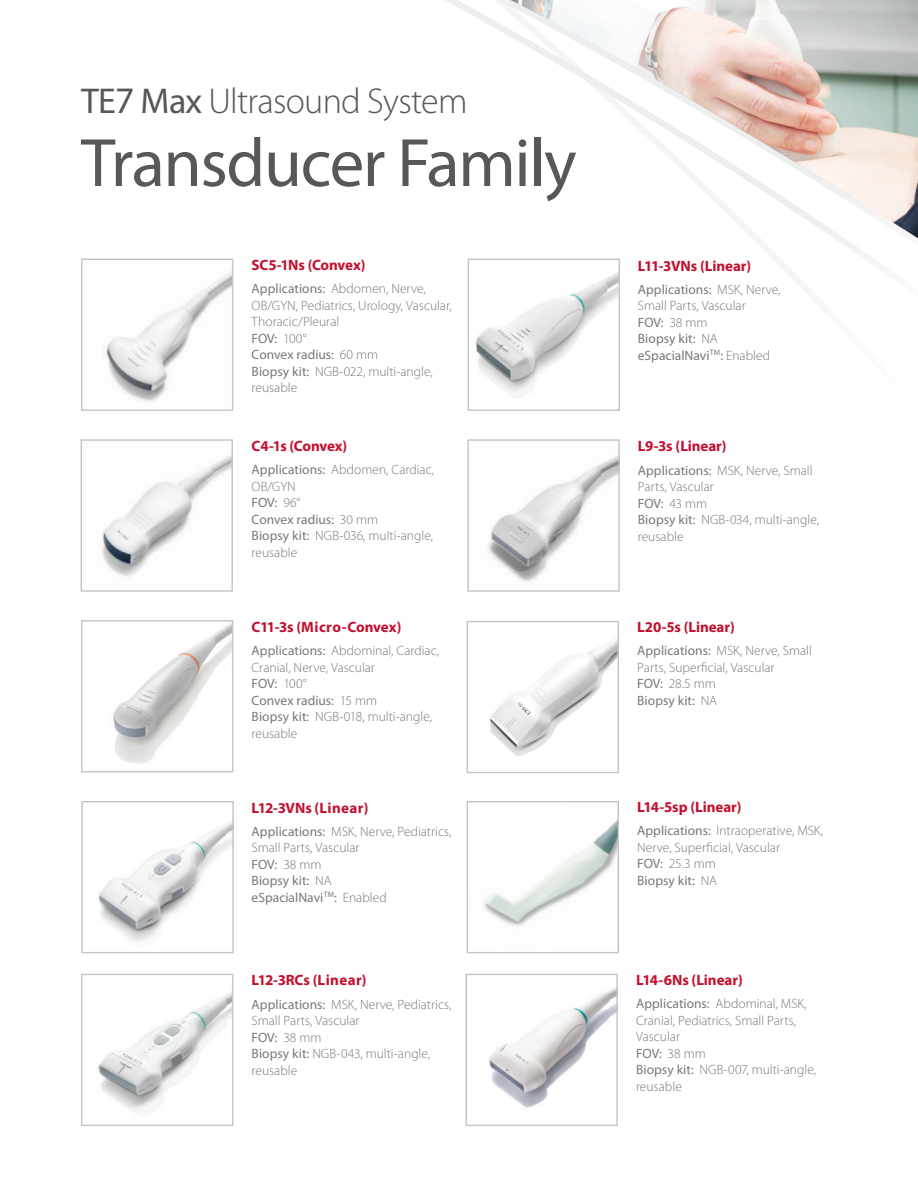
<style>
.page{position:relative;width:918px;height:1188px;background:#fff}
.page>*{position:absolute;margin:0;border:0;box-sizing:border-box;transform-origin:0 0}
.t1{font:69px "Myriad Pro";letter-spacing:-.02em;color:#57585a}
.t2{font:300 36px "Myriad Pro";letter-spacing:-.02em;color:#57585a}
.t3{font:700 15px "Myriad Pro";letter-spacing:-.005em;color:#c3102e}
.t4{font:300 13.5px/16.5px "Myriad Pro";color:#76787b}
.s1{font-weight:400}
.s2{font-weight:400;font-size:37.5px}
</style>
<div class="page">
<svg style="left:222px;top:0;width:696px;height:355px"></svg>
<img style="left:98px;top:992px;width:133px;height:123px">
<div style="left:81px;top:974px;width:152px;height:152px;border:1px solid #c1c6ca"></div>
<img style="left:489px;top:987px;width:127px;height:121px">
<div style="left:465px;top:974px;width:153px;height:152px;border:1px solid #c1c6ca"></div>
<img style="left:98px;top:821px;width:134px;height:121px">
<div style="left:81px;top:801px;width:153px;height:152px;border:1px solid #c1c6ca"></div>
<img style="left:483px;top:820px;width:134px;height:106px">
<div style="left:467px;top:801px;width:152px;height:152px;border:1px solid #c1c6ca"></div>
<img style="left:113px;top:623px;width:118px;height:141px">
<div style="left:81px;top:620px;width:152px;height:152px;border:1px solid #c1c6ca"></div>
<img style="left:490px;top:637px;width:127px;height:119px">
<div style="left:467px;top:621px;width:152px;height:152px;border:1px solid #c1c6ca"></div>
<img style="left:106px;top:261px;width:125px;height:141px">
<div style="left:81px;top:259px;width:152px;height:152px;border:1px solid #c1c6ca"></div>
<img style="left:470px;top:261px;width:148px;height:137px">
<div style="left:468px;top:259px;width:152px;height:152px;border:1px solid #c1c6ca"></div>
<img style="left:102px;top:455px;width:129px;height:122px">
<div style="left:81px;top:439px;width:152px;height:153px;border:1px solid #c1c6ca"></div>
<img style="left:488px;top:456px;width:130px;height:126px">
<div style="left:467px;top:439px;width:153px;height:153px;border:1px solid #c1c6ca"></div>
<h2 class="t2" style="left:81px;top:87px;width:388px"><span class="s1">TE</span><span class="s2">7</span> <span class="s1">Max</span> Ultrasound System</h2>
<h1 class="t1" style="left:81px;top:136px;width:497px">Transducer Family</h1>
<p class="t3" style="left:252px;top:259px;width:115px">SC5-1Ns (Convex)</p>
<p class="t4" style="left:252px;top:281px;width:202px"><span class="s1">Applications:</span> Abdomen, Nerve,<br>OB/GYN, Pediatrics, Urology, Vascular,<br>Thoracic/Pleural<br><span class="s1">FOV:</span> 100°<br><span class="s1">Convex radius:</span> 60 mm<br><span class="s1">Biopsy kit:</span> NGB-022, multi-angle, reusable</p>
<p class="t3" style="left:252px;top:440px;width:97px">C4-1s (Convex)</p>
<p class="t4" style="left:252px;top:462px;width:184px"><span class="s1">Applications:</span> Abdomen, Cardiac,<br>OB/GYN<br><span class="s1">FOV:</span> 96°<br><span class="s1">Convex radius:</span> 30 mm<br><span class="s1">Biopsy kit:</span> NGB-036, multi-angle, reusable</p>
<p class="t3" style="left:252px;top:621px;width:151px">C11-3s (Micro-Convex)</p>
<p class="t4" style="left:252px;top:644px;width:189px"><span class="s1">Applications:</span> Abdominal, Cardiac,<br>Cranial, Nerve, Vascular<br><span class="s1">FOV:</span> 100°<br><span class="s1">Convex radius:</span> 15 mm<br><span class="s1">Biopsy kit:</span> NGB-018, multi-angle, reusable</p>
<p class="t3" style="left:252px;top:802px;width:118px">L12-3VNs (Linear)</p>
<p class="t4" style="left:252px;top:824px;width:202px"><span class="s1">Applications:</span> MSK, Nerve, Pediatrics,<br>Small Parts, Vascular<br><span class="s1">FOV:</span> 38 mm<br><span class="s1">Biopsy kit:</span> NA<br><span class="s1">eSpacialNavi</span><sup>TM</sup><span class="s1">:</span> Enabled</p>
<p class="t3" style="left:252px;top:975px;width:116px">L12-3RCs (Linear)</p>
<p class="t4" style="left:252px;top:997px;width:202px"><span class="s1">Applications:</span> MSK, Nerve, Pediatrics,<br>Small Parts, Vascular<br><span class="s1">FOV:</span> 38 mm<br><span class="s1">Biopsy kit:</span> NGB-043, multi-angle, reusable</p>
<p class="t3" style="left:638px;top:260px;width:115px">L11-3VNs (Linear)</p>
<p class="t4" style="left:638px;top:282px;width:144px"><span class="s1">Applications:</span> MSK, Nerve,<br>Small Parts, Vascular<br><span class="s1">FOV:</span> 38 mm<br><span class="s1">Biopsy kit:</span> NA <span class="s1">eSpacialNavi</span><sup>TM</sup><span class="s1">:</span> Enabled</p>
<p class="t3" style="left:638px;top:441px;width:90px">L9-3s (Linear)</p>
<p class="t4" style="left:638px;top:463px;width:183px"><span class="s1">Applications:</span> MSK, Nerve, Small<br>Parts, Vascular<br><span class="s1">FOV:</span> 43 mm<br><span class="s1">Biopsy kit:</span> NGB-034, multi-angle, reusable</p>
<p class="t3" style="left:637px;top:621px;width:99px">L20-5s (Linear)</p>
<p class="t4" style="left:637px;top:644px;width:176px"><span class="s1">Applications:</span> MSK, Nerve, Small<br>Parts, Superficial, Vascular<br><span class="s1">FOV:</span> 28.5 mm<br><span class="s1">Biopsy kit:</span> NA</p>
<p class="t3" style="left:637px;top:802px;width:106px">L14-5sp (Linear)</p>
<p class="t4" style="left:637px;top:824px;width:188px"><span class="s1">Applications:</span> Intraoperative, MSK,<br>Nerve, Superficial, Vascular<br><span class="s1">FOV:</span> 25.3 mm<br><span class="s1">Biopsy kit:</span> NA</p>
<p class="t3" style="left:636px;top:974px;width:108px">L14-6Ns (Linear)</p>
<p class="t4" style="left:636px;top:997px;width:182px"><span class="s1">Applications:</span> Abdominal, MSK,<br>Cranial, Pediatrics, Small Parts,<br>Vascular<br><span class="s1">FOV:</span> 38 mm<br><span class="s1">Biopsy kit:</span> NGB-007, multi-angle, reusable</p>
</div>
